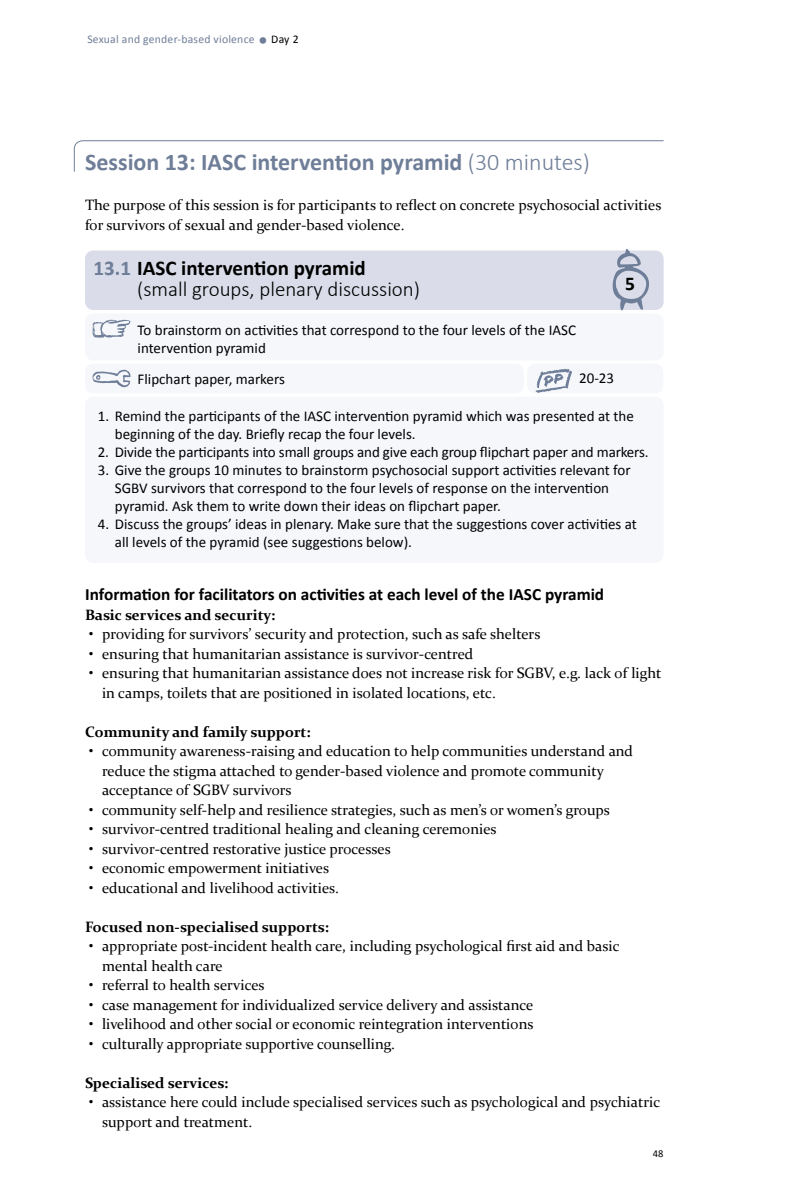
<style>
.page{position:relative;width:787px;height:1191px;background:#fff}
.page>*{position:absolute;margin:0;border:0;box-sizing:border-box;transform-origin:0 0}
.t1{font:700 24px "Calibri";color:#6f7e98}
.t2{font:300 21px/21px "Calibri";color:#000}
.t3{font:700 19.5px "Calibri";color:#000}
.t4{font:700 17.25px "Calibri";color:#000}
.t5{font:15px/19.5px "Constantia";color:#000}
.t6{font:15px/18px "Calibri";color:#000}
.t7{font:700 15px "Constantia";color:#000}
.t8{font:11.7px "Calibri";letter-spacing:.02em;color:#6f7e98}
.t9{font:10.5px "Calibri";color:#000}
.s1{font-size:21px}
.s2{color:#000}
.s3{font-weight:300}
.s4{font-weight:700;color:#6f7e98}
.s5{font-weight:700}
</style>
<div class="page">
<svg style="left:74px;top:140px;width:590px;height:32px"></svg>
<div style="left:85px;top:250px;width:578px;height:60px;background:#dadde9;border-radius:9px"></div>
<svg style="left:612px;top:249px;width:37px;height:61px"></svg>
<div style="left:85px;top:313px;width:578px;height:47px;background:#f5f7fb;border-radius:9px"></div>
<svg style="left:93px;top:319px;width:38px;height:18px"></svg>
<div style="left:85px;top:397px;width:578px;height:166px;background:#f5f7fb;border-radius:9px"></div>
<div style="left:85px;top:364px;width:439px;height:29px;background:#f5f7fb;border-radius:9px"></div>
<svg style="left:93px;top:370px;width:38px;height:17px"></svg>
<div style="left:527px;top:363px;width:136px;height:30px;background:#f5f7fb;border-radius:9px"></div>
<img style="left:535px;top:368px;width:37px;height:25px">
<p class="t8" style="left:87px;top:32px;width:213px">Sexual and gender-based violence <span class="s1">•</span> <span class="s2">Day 2</span></p>
<h1 class="t1" style="left:85px;top:146px;width:506px">Session 13: IASC intervention pyramid <span class="s3">(30 minutes)</span></h1>
<p class="t5" style="left:85px;top:194px;width:578px">The purpose of this session is for participants to reflect on concrete psychosocial activities for survivors of sexual and gender-based violence.</p>
<h2 class="t2" style="left:137px;top:256px;width:284px;text-indent:-43px"><span class="s4">13.1</span> <span class="s5">IASC intervention pyramid </span>(small groups, plenary discussion)</h2>
<p class="t6" style="left:138px;top:321px;width:440px">To brainstorm on activities that correspond to the four levels of the IASC intervention pyramid</p>
<p class="t6" style="left:138px;top:370px;width:149px">Flipchart paper, markers</p>
<p class="t6" style="left:579px;top:369px;width:37px">20-23</p>
<h3 class="t3" style="left:625px;top:271px;width:11px">5</h3>
<p class="t6" style="left:115px;top:407px;width:520px;text-indent:-17px">1. Remind the participants of the IASC intervention pyramid which was presented at the beginning of the day. Briefly recap the four levels.</p>
<p class="t6" style="left:98px;top:443px;width:552px">2. Divide the participants into small groups and give each group flipchart paper and markers.</p>
<p class="t6" style="left:115px;top:461px;width:517px;text-indent:-17px">3. Give the groups 10 minutes to brainstorm psychosocial support activities relevant for<br>SGBV survivors that correspond to the four levels of response on the intervention pyramid. Ask them to write down their ideas on flipchart paper.</p>
<p class="t6" style="left:115px;top:515px;width:523px;text-indent:-17px">4. Discuss the groups’ ideas in plenary. Make sure that the suggestions cover activities at all levels of the pyramid (see suggestions below).</p>
<p class="t4" style="left:85px;top:583px;width:520px">Information for facilitators on activities at each level of the IASC pyramid</p>
<p class="t7" style="left:85px;top:604px;width:192px">Basic services and security:</p>
<p class="t5" style="left:89px;top:623px;width:452px">• providing for survivors’ security and protection, such as safe shelters</p>
<p class="t5" style="left:89px;top:643px;width:385px">• ensuring that humanitarian assistance is survivor-centred</p>
<p class="t5" style="left:102px;top:662px;width:561px;text-indent:-13px">• ensuring that humanitarian assistance does not increase risk for SGBV, e.g. lack of light in camps, toilets that are positioned in isolated locations, etc.</p>
<p class="t7" style="left:85px;top:721px;width:227px">Community and family support:</p>
<p class="t5" style="left:102px;top:740px;width:532px;text-indent:-13px">• community awareness-raising and education to help communities understand and reduce the stigma attached to gender-based violence and promote community acceptance of SGBV survivors</p>
<p class="t5" style="left:89px;top:799px;width:522px">• community self-help and resilience strategies, such as men’s or women’s groups</p>
<p class="t5" style="left:89px;top:818px;width:409px">• survivor-centred traditional healing and cleaning ceremonies</p>
<p class="t5" style="left:89px;top:838px;width:303px">• survivor-centred restorative justice processes</p>
<p class="t5" style="left:89px;top:857px;width:241px">• economic empowerment initiatives</p>
<p class="t5" style="left:89px;top:877px;width:251px">• educational and livelihood activities.</p>
<p class="t7" style="left:85px;top:916px;width:245px">Focused non-specialised supports:</p>
<p class="t5" style="left:102px;top:935px;width:519px;text-indent:-13px">• appropriate post-incident health care, including psychological first aid and basic mental health care</p>
<p class="t5" style="left:89px;top:974px;width:177px">• referral to health services</p>
<p class="t5" style="left:89px;top:994px;width:445px">• case management for individualized service delivery and assistance</p>
<p class="t5" style="left:89px;top:1013px;width:445px">• livelihood and other social or economic reintegration interventions</p>
<p class="t5" style="left:89px;top:1033px;width:307px">• culturally appropriate supportive counselling.</p>
<p class="t7" style="left:85px;top:1072px;width:145px">Specialised services:</p>
<p class="t5" style="left:102px;top:1091px;width:559px;text-indent:-13px">• assistance here could include specialised services such as psychological and psychiatric support and treatment.</p>
<p class="t9" style="left:653px;top:1147px;width:12px">48</p>
</div>
